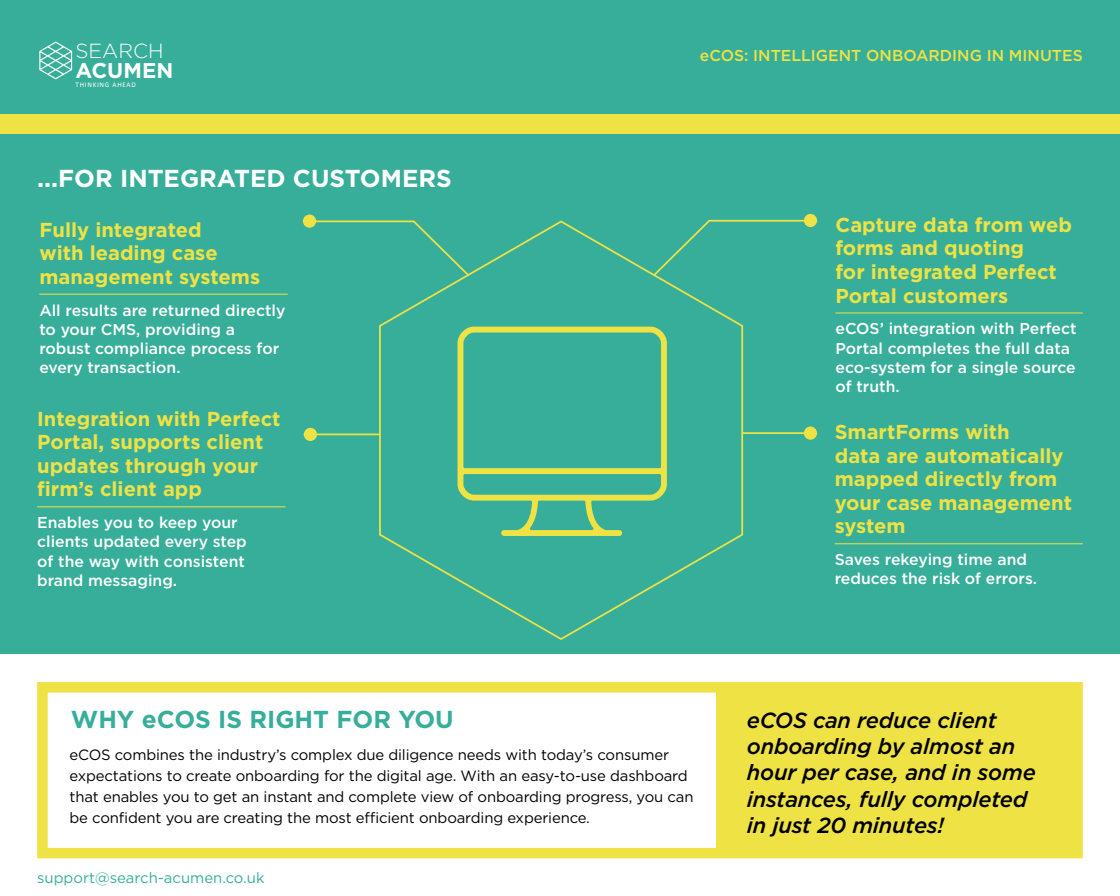
<style>
.page{position:relative;width:1120px;height:896px;background:#fff}
.page>*{position:absolute;margin:0;border:0;box-sizing:border-box;transform-origin:0 0}
.t1{font:700 24.5px "Gotham";color:#fff}
.t2{font:700 24.5px "Gotham";color:#37ae9a}
.t3{font:italic 500 21.88px/26.2px "Gotham";letter-spacing:-.01em;color:#000}
.t4{font:700 21.35px "Gotham";color:#fff}
.t5{font:300 20.39px "Gotham";color:#fff}
.t6{font:700 20.12px/23.6px "Gotham";color:#efe244}
.t7{font:500 15.75px/19.2px "Gotham";color:#fff}
.t8{font:500 15.75px "Gotham";color:#efe244}
.t9{font:14.88px/21px "Gotham";letter-spacing:-.01em;color:#000}
.t10{font:14.88px "Gotham";color:#37ae9a}
.t11{font:7.09px "Calibri";letter-spacing:.1em;color:#fff}
</style>
<div class="page">
<div style="left:0;top:110px;width:1120px;height:544px;background:#37ae9a"></div>
<div style="left:0;top:0;width:1120px;height:124px;background:#37ae9a"></div>
<div style="left:0;top:114px;width:1120px;height:20px;background:#efe244"></div>
<svg style="left:39px;top:42px;width:33px;height:37px"></svg>
<svg style="left:37px;top:682px;width:1046px;height:177px"></svg>
<svg style="left:378px;top:220px;width:366px;height:420px"></svg>
<svg style="left:458px;top:327px;width:209px;height:209px"></svg>
<hr style="left:39px;top:294px;width:249px;height:1px;background:#efe244">
<hr style="left:37px;top:506px;width:249px;height:1px;background:#efe244">
<hr style="left:836px;top:313px;width:247px;height:1px;background:#efe244">
<hr style="left:835px;top:543px;width:248px;height:1px;background:#efe244">
<svg style="left:302px;top:220px;width:169px;height:58px"></svg>
<svg style="left:652px;top:219px;width:166px;height:58px"></svg>
<div style="left:303px;top:215px;width:13px;height:13px;background:#efe244;border-radius:50%"></div>
<div style="left:804px;top:214px;width:13px;height:13px;background:#efe244;border-radius:50%"></div>
<hr style="left:743px;top:432px;width:74px;height:2px;background:#efe244">
<div style="left:804px;top:427px;width:13px;height:13px;background:#efe244;border-radius:50%"></div>
<div style="left:717px;top:688px;width:365px;height:170px;background:#efe244"></div>
<hr style="left:304px;top:434px;width:76px;height:1px;background:#efe244">
<div style="left:304px;top:428px;width:13px;height:13px;background:#efe244;border-radius:50%"></div>
<p class="t5" style="left:76px;top:38px;width:90px">SEARCH</p>
<h3 class="t4" style="left:76px;top:56px;width:99px">ACUMEN</h3>
<p class="t11" style="left:76px;top:79px;width:62px">THINKING AHEAD</p>
<h1 class="t1" style="left:37px;top:162px;width:416px">...FOR INTEGRATED CUSTOMERS</h1>
<p class="t6" style="left:39px;top:218px;width:222px">Fully integrated<br>with leading case management systems</p>
<p class="t7" style="left:39px;top:300px;width:248px">All results are returned directly to your CMS, providing a robust compliance process for every transaction.</p>
<p class="t6" style="left:37px;top:407px;width:245px">Integration with Perfect<br>Portal, supports client updates through your firm’s client app</p>
<p class="t7" style="left:37px;top:513px;width:211px">Enables you to keep your clients updated every step of the way with consistent brand messaging.</p>
<p class="t8" style="left:700px;top:46px;width:384px">eCOS: INTELLIGENT ONBOARDING IN MINUTES</p>
<p class="t6" style="left:836px;top:213px;width:238px">Capture data from web forms and quoting<br>for integrated Perfect<br>Portal customers</p>
<p class="t7" style="left:836px;top:319px;width:243px">eCOS’ integration with Perfect<br>Portal completes the full data eco-system for a single source of truth.</p>
<p class="t6" style="left:835px;top:420px;width:239px">SmartForms with<br>data are automatically mapped directly from your case management system</p>
<p class="t7" style="left:835px;top:550px;width:204px">Saves rekeying time and reduces the risk of errors.</p>
<h1 class="t2" style="left:71px;top:703px;width:384px">WHY eCOS IS RIGHT FOR YOU</h1>
<p class="t9" style="left:70px;top:744px;width:626px">eCOS combines the industry’s complex due diligence needs with today’s consumer expectations to create onboarding for the digital age. With an easy-to-use dashboard that enables you to get an instant and complete view of onboarding progress, you can be confident you are creating the most efficient onboarding experience.</p>
<p class="t10" style="left:37px;top:869px;width:229px">support@search-acumen.co.uk</p>
<h2 class="t3" style="left:747px;top:707px;width:291px">eCOS can reduce client onboarding by almost an hour per case, and in some instances, fully completed in just 20 minutes!</h2>
</div>
